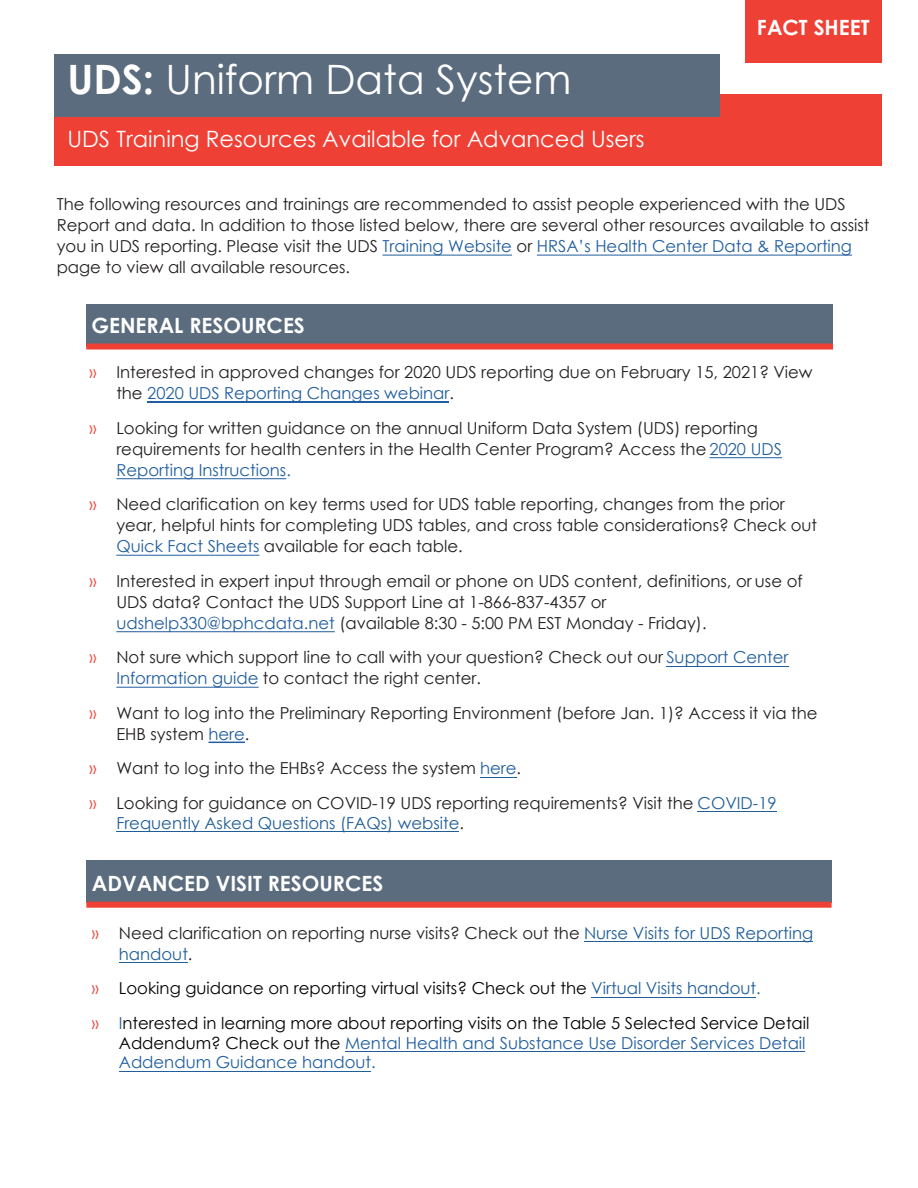
<style>
.page{position:relative;width:918px;height:1188px;background:#fff}
.page>*{position:absolute;margin:0;border:0;box-sizing:border-box;transform-origin:0 0}
.t1{font:40.5px "Century Gothic";color:#fff}
.t2{font:22.5px "Century Gothic";color:#fff}
.t3{font:700 21px "Century Gothic";color:#fff}
.t4{font:16.5px/21px "Century Gothic";color:#231f20}
.t5{font:16.5px/34.5px "Century Gothic";color:#000}
.t6{font:16.5px/19.8px "Century Gothic";color:#215e9f}
.t7{font:16.5px "Century Gothic";color:#205e98}
.s1{font-weight:700}
.s2{color:#215e9f}
.s3{color:#ef4035}
.s4{color:#205e98}
.s5{color:#231f20}
.s6{color:#000}
</style>
<div class="page">
<hr style="left:117px;top:831px;width:342px;height:1px;background:#205e98">
<hr style="left:698px;top:811px;width:79px;height:1px;background:#205e98">
<hr style="left:480px;top:777px;width:37px;height:1px;background:#215e9f">
<hr style="left:209px;top:742px;width:36px;height:1px;background:#215e9f">
<hr style="left:116px;top:687px;width:143px;height:1px;background:#215e9f">
<svg style="left:666px;top:666px;width:30px;height:1px"></svg>
<hr style="left:696px;top:666px;width:93px;height:1px;background:#215e9f">
<hr style="left:221px;top:631px;width:114px;height:1px;background:#215e9f">
<hr style="left:116px;top:631px;width:105px;height:1px;background:#215e9f">
<hr style="left:116px;top:555px;width:143px;height:1px;background:#215e9f">
<hr style="left:116px;top:478px;width:170px;height:1px;background:#215e9f">
<hr style="left:710px;top:457px;width:72px;height:1px;background:#215e9f">
<hr style="left:148px;top:401px;width:301px;height:2px;background:#215e9f">
<div style="left:745px;top:0;width:136px;height:63px;background:#ef4035"></div>
<div style="left:54px;top:94px;width:827px;height:72px;background:#ef4035"></div>
<div style="left:54px;top:54px;width:665px;height:63px;background:#5b6c7e"></div>
<div style="left:86px;top:304px;width:746px;height:43px;background:#5b6c7e"></div>
<div style="left:86px;top:343px;width:747px;height:7px;background:#ef4035"></div>
<hr style="left:383px;top:255px;width:129px;height:1px;background:#215e9f">
<hr style="left:537px;top:255px;width:237px;height:1px;background:#215e9f">
<hr style="left:774px;top:255px;width:78px;height:1px;background:#215e9f">
<div style="left:86px;top:860px;width:746px;height:42px;background:#5b6c7e"></div>
<div style="left:86px;top:902px;width:746px;height:6px;background:#ef4035"></div>
<hr style="left:119px;top:1071px;width:252px;height:1px;background:#215e9f">
<hr style="left:346px;top:1051px;width:459px;height:1px;background:#215e9f">
<hr style="left:592px;top:997px;width:164px;height:1px;background:#215e9f">
<hr style="left:119px;top:962px;width:69px;height:1px;background:#205e98">
<hr style="left:585px;top:941px;width:228px;height:1px;background:#205e98">
<p class="t1" style="left:68px;top:51px;width:506px"><span class="s1">UDS:</span> Uniform Data System</p>
<p class="t2" style="left:68px;top:123px;width:579px">UDS Training Resources Available for Advanced Users</p>
<p class="t3" style="left:757px;top:12px;width:114px">FACT SHEET</p>
<p class="t4" style="left:57px;top:194px;width:814px">The following resources and trainings are recommended to assist people experienced with the UDS Report and data. In addition to those listed below, there are several other resources available to assist you in UDS reporting. Please visit the UDS <span class="s2">Training Website</span> or <span class="s2">HRSA’s Health Center Data &amp; Reporting </span>page to view all available resources.</p>
<p class="t3" style="left:92px;top:310px;width:215px">GENERAL RESOURCES</p>
<p class="t4" style="left:116px;top:362px;width:698px;text-indent:-27px"><span class="s3">»</span> Interested in approved changes for 2020 UDS reporting due on February 15, 2021? View the <span class="s2">2020 UDS Reporting Changes webinar</span>.</p>
<p class="t4" style="left:116px;top:417px;width:667px;text-indent:-27px"><span class="s3">»</span> Looking for written guidance on the annual Uniform Data System (UDS) reporting requirements for health centers in the Health Center Program? Access the <span class="s2">2020 UDS<br>Reporting Instructions.</span></p>
<p class="t4" style="left:116px;top:494px;width:702px;text-indent:-27px"><span class="s3">»</span> Need clarification on key terms used for UDS table reporting, changes from the prior year, helpful hints for completing UDS tables, and cross table considerations? Check out<br><span class="s2">Quick Fact Sheets</span> available for each table.</p>
<p class="t4" style="left:116px;top:570px;width:688px;text-indent:-27px"><span class="s3">»</span> Interested in expert input through email or phone on UDS content, definitions, or use of<br>UDS data? Contact the UDS Support Line at 1-866-837-4357 or <span class="s2">udshelp330@bphcdata.net</span> (available 8:30 - 5:00 PM EST Monday - Friday).</p>
<p class="t4" style="left:116px;top:647px;width:674px;text-indent:-27px"><span class="s3">»</span> Not sure which support line to call with your question? Check out our <span class="s2">Su</span><span class="s4">p</span><span class="s2">port Center<br>Information guide</span> to contact the right center.</p>
<p class="t4" style="left:116px;top:702px;width:703px;text-indent:-27px"><span class="s3">»</span> Want to log into the Preliminary Reporting Environment (before Jan. 1)? Access it via the<br>EHB system <span class="s2">here</span>.</p>
<p class="t4" style="left:89px;top:751px;width:689px;line-height:34.5px"><span class="s3">»</span> Want to log into the EHBs? Access the system <span class="s2">here</span>.<br><span class="s3">»</span> Looking for guidance on COVID-19 UDS reporting requirements? Visit the <span class="s4">COVID-19</span></p>
<p class="t7" style="left:116px;top:811px;width:349px">Frequently Asked Questions (FAQs) website<span class="s5">.</span></p>
<p class="t3" style="left:92px;top:868px;width:293px">ADVANCED VISIT RESOURCES</p>
<p class="t4" style="left:119px;top:922px;width:696px;text-indent:-27px"><span class="s3">»</span> Need clarification on reporting nurse visits? Check out the <span class="s4">Nurse Visits for UDS Reporting handout</span>.</p>
<p class="t5" style="left:92px;top:971px;width:719px"><span class="s3">»</span> Looking guidance on reporting virtual visits? Check out the <span class="s2">Virtual Visits handout.<br></span><span class="s3">»</span> <span class="s2">I</span>nterested in learning more about reporting visits on the Table 5 Selected Service Detail</p>
<p class="t6" style="left:119px;top:1033px;width:688px"><span class="s6">Addendum? Check out the</span> Mental Health and Substance Use Disorder Services Detail<br>Addendum Guidance handout.</p>
</div>
